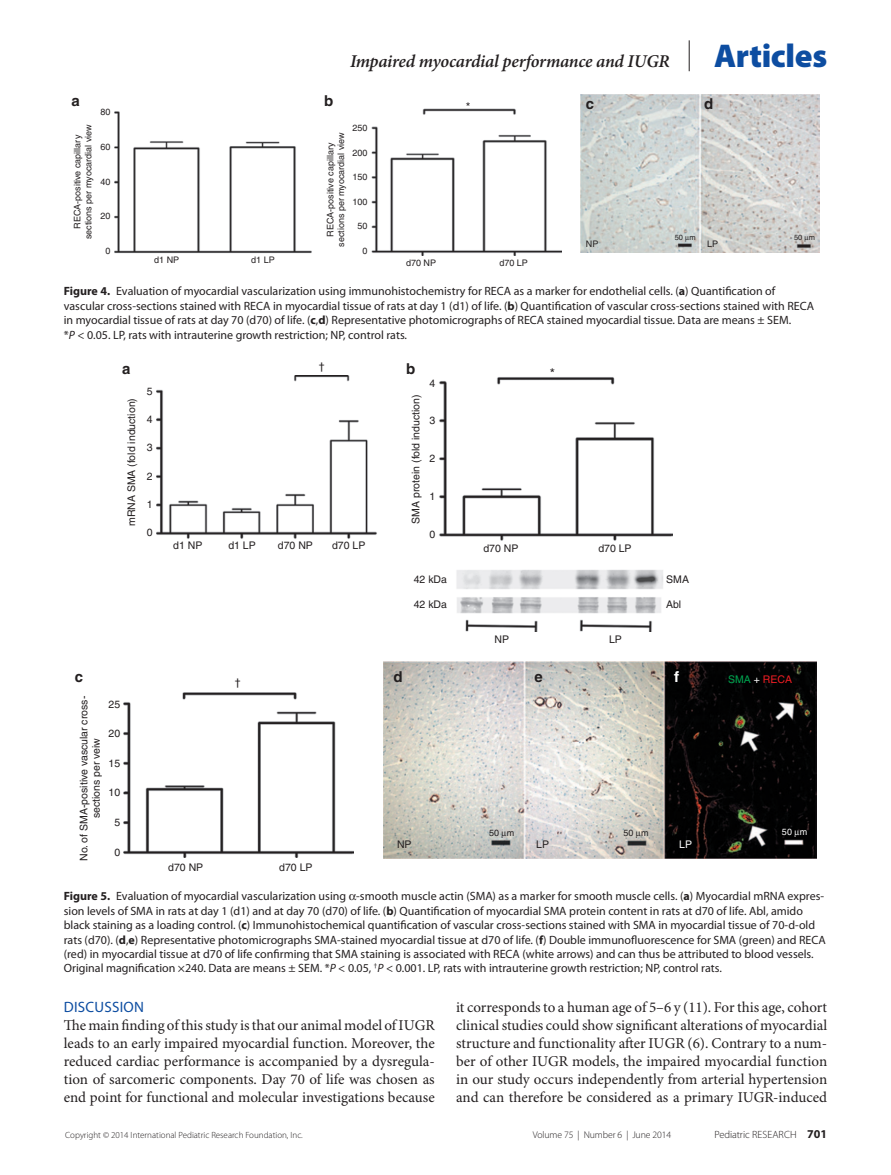
<style>
.page{position:relative;width:891px;height:1175px;background:#fff}
.page>*{position:absolute;margin:0;border:0;box-sizing:border-box;transform-origin:0 0}
.t1{font:900 33px "Myriad Pro";letter-spacing:-.01em;color:#0d4da1}
.t2{font:italic 600 18px "Minion Pro";letter-spacing:-.015em;color:#231f20}
.t3{font:15px/18px "Minion Pro";color:#231f20;text-align:justify}
.t4{font:15px "Myriad Pro";letter-spacing:.015em;color:#0d4da1}
.t5{font:700 15px "Helvetica";color:#231f20}
.t6{font:700 15px "Helvetica";color:#fff}
.t7{font:13.5px "Helvetica";color:#231f20}
.t8{font:12px/14.4px "Myriad Pro";color:#231f20}
.t9{font:700 12px "Myriad Pro";color:#231f20}
.t10{font:12px "Helvetica";color:#231f20}
.t11{font:10.5px/12.6px "Helvetica";color:#231f20;text-align:center}
.t12{font:300 10.5px "Myriad Pro";letter-spacing:-.01em;color:#231f20}
.t13{font:10.5px "Helvetica";color:#ee1d23}
.t14{font:10.5px "Helvetica";color:#fff}
.t15{font:300 9.75px "Myriad Pro";letter-spacing:-.01em;color:#231f20}
.t16{font:9px/10.8px "Helvetica";color:#231f20;text-align:center}
.t17{font:300 9px "Myriad Pro";color:#231f20}
.t18{font:9px "Helvetica";color:#fff}
.t19{font:7.5px "Helvetica";color:#231f20}
.s1{font-weight:700}
.s2{font-style:italic}
.s3{color:#00a54f}
.s4{color:#fff}
</style>
<div class="page">
<hr style="left:689px;top:40px;width:1px;height:31px;background:#231f20">
<img style="left:580px;top:94px;width:239px;height:159px">
<img style="left:115px;top:108px;width:446px;height:147px">
<img style="left:156px;top:375px;width:516px;height:256px">
<img style="left:383px;top:662px;width:433px;height:196px">
<img style="left:124px;top:692px;width:230px;height:165px">
<svg style="left:685px;top:236px;width:4px;height:5px"></svg>
<svg style="left:805px;top:236px;width:4px;height:5px"></svg>
<svg style="left:636px;top:831px;width:5px;height:7px"></svg>
<svg style="left:795px;top:830px;width:5px;height:7px"></svg>
<svg style="left:502px;top:831px;width:5px;height:6px"></svg>
<h2 class="t2" style="left:350px;top:49px;width:321px">Impaired myocardial performance and IUGR</h2>
<h1 class="t1" style="left:714px;top:38px;width:115px">Articles</h1>
<p class="t5" style="left:71px;top:92px;width:10px">a</p>
<p class="t5" style="left:324px;top:92px;width:11px">b</p>
<p class="t5" style="left:586px;top:95px;width:10px">c</p>
<p class="t5" style="left:704px;top:95px;width:11px">d</p>
<p class="t10" style="left:466px;top:100px;width:6px">*</p>
<p class="t16" style="left:101px;top:107px;width:12px">80</p>
<p class="t16" style="left:72px;top:239px;width:116px;rotate:-90deg">RECA-positive capillary sections per myocardial view</p>
<p class="t16" style="left:101px;top:141px;width:12px">60</p>
<p class="t16" style="left:101px;top:176px;width:12px">40</p>
<p class="t16" style="left:101px;top:211px;width:12px">20</p>
<p class="t16" style="left:106px;top:245px;width:7px">0</p>
<p class="t16" style="left:353px;top:122px;width:17px">250</p>
<p class="t16" style="left:325px;top:247px;width:116px;rotate:-90deg">RECA-positive capillary sections per myocardial view</p>
<p class="t16" style="left:353px;top:147px;width:17px">200</p>
<p class="t16" style="left:353px;top:172px;width:17px">150</p>
<p class="t16" style="left:353px;top:196px;width:17px">100</p>
<p class="t16" style="left:358px;top:221px;width:12px">50</p>
<p class="t16" style="left:363px;top:245px;width:7px">0</p>
<p class="t19" style="left:675px;top:233px;width:22px">50 m</p>
<p class="t19" style="left:794px;top:233px;width:22px">50 m</p>
<p class="t16" style="left:586px;top:238px;width:14px">NP</p>
<p class="t16" style="left:707px;top:238px;width:13px">LP</p>
<p class="t16" style="left:154px;top:254px;width:27px">d1 NP</p>
<p class="t16" style="left:251px;top:254px;width:25px">d1 LP</p>
<p class="t16" style="left:406px;top:258px;width:32px">d70 NP</p>
<p class="t16" style="left:499px;top:258px;width:30px">d70 LP</p>
<p class="t8" style="left:64px;top:284px;width:752px"><span class="s1">Figure 4.</span> Evaluation of myocardial vascularization using immunohistochemistry for RECA as a marker for endothelial cells. (<span class="s1">a</span>) Quantification of vascular cross-sections stained with RECA in myocardial tissue of rats at day 1 (d1) of life. (<span class="s1">b</span>) Quantification of vascular cross-sections stained with RECA in myocardial tissue of rats at day 70 (d70) of life. (<span class="s1">c</span>,<span class="s1">d</span>) Representative photomicrographs of RECA stained myocardial tissue. Data are means ± SEM.<br>*<span class="s2">P</span> &lt; 0.05. LP, rats with intrauterine growth restriction; NP, control rats.</p>
<p class="t5" style="left:122px;top:359px;width:10px">a</p>
<p class="t11" style="left:125px;top:526px;width:130px;rotate:-90deg">mRNA SMA (fold induction)</p>
<p class="t11" style="left:147px;top:385px;width:7px">5</p>
<p class="t11" style="left:147px;top:413px;width:7px">4</p>
<p class="t11" style="left:147px;top:441px;width:7px">3</p>
<p class="t11" style="left:147px;top:469px;width:7px">2</p>
<p class="t11" style="left:147px;top:498px;width:7px">1</p>
<p class="t11" style="left:147px;top:526px;width:7px">0</p>
<p class="t11" style="left:319px;top:360px;width:7px">†</p>
<p class="t5" style="left:406px;top:359px;width:11px">b</p>
<p class="t11" style="left:409px;top:523px;width:131px;rotate:-90deg">SMA protein (fold induction)</p>
<p class="t11" style="left:430px;top:376px;width:7px">4</p>
<p class="t11" style="left:430px;top:414px;width:7px">3</p>
<p class="t11" style="left:430px;top:452px;width:7px">2</p>
<p class="t11" style="left:430px;top:490px;width:7px">1</p>
<p class="t11" style="left:430px;top:528px;width:7px">0</p>
<p class="t11" style="left:173px;top:539px;width:31px">d1 NP</p>
<p class="t11" style="left:278px;top:539px;width:37px">d70 NP</p>
<p class="t11" style="left:228px;top:539px;width:29px">d1 LP</p>
<p class="t11" style="left:332px;top:539px;width:35px">d70 LP</p>
<p class="t11" style="left:483px;top:542px;width:37px">d70 NP</p>
<p class="t11" style="left:414px;top:573px;width:35px">42 kDa</p>
<p class="t11" style="left:414px;top:598px;width:35px">42 kDa</p>
<p class="t7" style="left:550px;top:365px;width:7px">*</p>
<p class="t11" style="left:598px;top:542px;width:35px">d70 LP</p>
<p class="t11" style="left:495px;top:633px;width:16px">NP</p>
<p class="t11" style="left:609px;top:633px;width:14px">LP</p>
<p class="t11" style="left:666px;top:573px;width:24px">SMA</p>
<p class="t11" style="left:666px;top:598px;width:16px">Abl</p>
<p class="t5" style="left:75px;top:667px;width:10px">c</p>
<p class="t5" style="left:394px;top:667px;width:11px">d</p>
<p class="t5" style="left:535px;top:667px;width:10px">e</p>
<p class="t6" style="left:674px;top:667px;width:6px">f</p>
<p class="t11" style="left:235px;top:676px;width:7px">†</p>
<p class="t13" style="left:728px;top:673px;width:65px"><span class="s3">SMA</span> <span class="s4">+</span> RECA</p>
<p class="t11" style="left:77px;top:860px;width:166px;rotate:-90deg">No. of SMA-positive vascular cross&shy;sections per veiw</p>
<p class="t11" style="left:109px;top:697px;width:13px">25</p>
<p class="t11" style="left:109px;top:727px;width:13px">20</p>
<p class="t11" style="left:109px;top:757px;width:13px">15</p>
<p class="t11" style="left:109px;top:786px;width:13px">10</p>
<p class="t11" style="left:114px;top:816px;width:7px">5</p>
<p class="t11" style="left:114px;top:845px;width:7px">0</p>
<p class="t11" style="left:168px;top:860px;width:37px">d70 NP</p>
<p class="t11" style="left:279px;top:860px;width:35px">d70 LP</p>
<p class="t16" style="left:489px;top:827px;width:27px">50 m</p>
<p class="t16" style="left:623px;top:827px;width:27px">50 m</p>
<p class="t18" style="left:782px;top:826px;width:27px">50 m</p>
<p class="t11" style="left:397px;top:838px;width:16px">NP</p>
<p class="t11" style="left:536px;top:838px;width:14px">LP</p>
<p class="t14" style="left:679px;top:838px;width:14px">LP</p>
<p class="t8" style="left:64px;top:889px;width:763px"><span class="s1">Figure 5.</span> Evaluation of myocardial vascularization using -smooth muscle actin (SMA) as a marker for smooth muscle cells. (<span class="s1">a</span>) Myocardial mRNA expres&shy;sion levels of SMA in rats at day 1 (d1) and at day 70 (d70) of life. (<span class="s1">b</span>) Quantification of myocardial SMA protein content in rats at d70 of life. Abl, amido black staining as a loading control. (<span class="s1">c</span>) Immunohistochemical quantification of vascular cross-sections stained with SMA in myocardial tissue of 70-d-old rats (d70). (<span class="s1">d</span>,<span class="s1">e</span>) Representative photomicrographs SMA-stained myocardial tissue at d70 of life. (<span class="s1">f</span>) Double immunofluorescence for SMA (green) and RECA (red) in myocardial tissue at d70 of life confirming that SMA staining is associated with RECA (white arrows) and can thus be attributed to blood vessels.<br>Original magnification ×240. Data are means ± SEM. *<span class="s2">P</span> &lt; 0.05, <sup>†</sup><span class="s2">P</span> &lt; 0.001. LP, rats with intrauterine growth restriction; NP, control rats.</p>
<p class="t4" style="left:64px;top:997px;width:81px">DISCUSSION</p>
<p class="t3" style="left:64px;top:1016px;width:373px">The main finding of this study is that our animal model of IUGR leads to an early impaired myocardial function. Moreover, the reduced cardiac performance is accompanied by a dysregula&shy;tion of sarcomeric components. Day 70 of life was chosen as end point for functional and molecular investigations because</p>
<p class="t3" style="left:456px;top:998px;width:373px">it corresponds to a human age of 5–6 y (11). For this age, cohort clinical studies could show significant alterations of myocardial structure and functionality after IUGR (6). Contrary to a num&shy;ber of other IUGR models, the impaired myocardial function in our study occurs independently from arterial hypertension and can therefore be considered as a primary IUGR-induced</p>
<p class="t17" style="left:65px;top:1130px;width:239px">Copyright © 2014 International Pediatric Research Foundation, Inc.</p>
<p class="t15" style="left:533px;top:1129px;width:140px">Volume 75 | Number 6 | June 2014</p>
<p class="t12" style="left:715px;top:1129px;width:64px">Pediatric Research</p>
<p class="t9" style="left:807px;top:1126px;width:21px">701</p>
</div>
